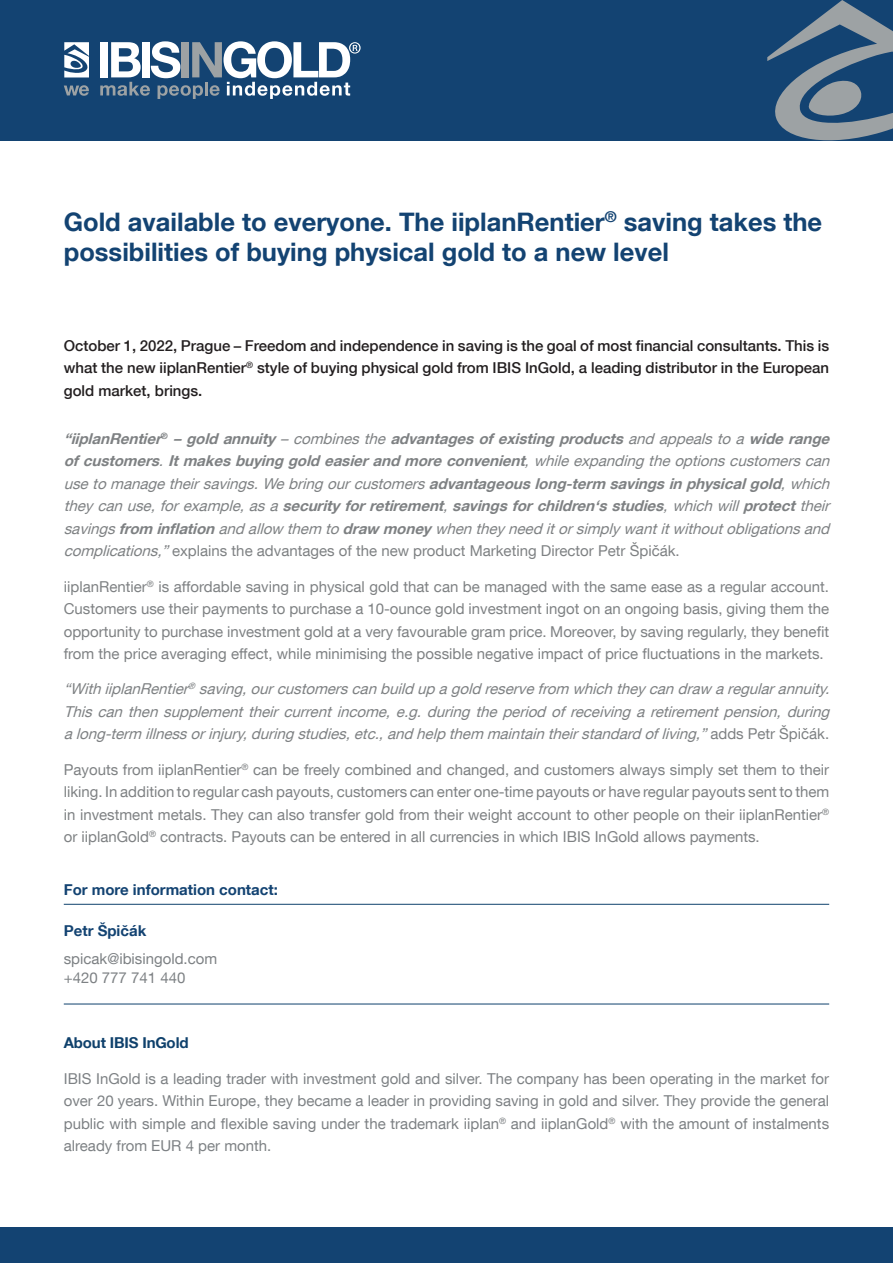
<style>
.page{position:relative;width:893px;height:1263px;background:#fff}
.page>*{position:absolute;margin:0;border:0;box-sizing:border-box;transform-origin:0 0}
.t1{font:700 25.5px/30.6px "Helvetica Neue LT Com";color:#134372}
.t2{font:italic 15px/22.5px "Helvetica Neue LT Com";color:#7e8183;text-align:justify}
.t3{font:15px/22.5px "Helvetica Neue LT Com";color:#7e8183;text-align:justify}
.t4{font:15px/22.5px "Helvetica Neue LT Com";color:#7d8184}
.t5{font:500 15px/22.5px "Helvetica Neue LT Com";color:#231f20;text-align:justify}
.t6{font:700 15px "Helvetica Neue LT Com";color:#134372}
.t7{font:700 15px "Helvetica Neue LT Com";letter-spacing:-.01em;color:#0f416c}
.s1{font-weight:700}
.s2{font-style:normal}
</style>
<div class="page">
<div style="left:0;top:0;width:893px;height:140px;background:#134372"></div>
<svg style="left:767px;top:0;width:126px;height:141px"></svg>
<div style="left:0;top:1227px;width:893px;height:36px;background:#134372"></div>
<svg style="left:64px;top:85px;width:25px;height:11px"></svg>
<svg style="left:64px;top:42px;width:25px;height:35px"></svg>
<svg style="left:100px;top:41px;width:261px;height:58px"></svg>
<hr style="left:64px;top:904px;width:765px;height:1px;background:#0f416c">
<hr style="left:64px;top:1004px;width:765px;height:1px;background:#0f416c">
<h1 class="t1" style="left:64px;top:206px;width:760px">Gold available to everyone. The iiplanRentier<sup>®</sup> saving takes the possibilities of buying physical gold to a new level</h1>
<p class="t5" style="left:64px;top:334px;width:767px">October 1, 2022, Prague – Freedom and independence in saving is the goal of most financial consultants. This is what the new iiplanRentier<sup>®</sup> style of buying physical gold from IBIS InGold, a leading distributor in the European gold market, brings.</p>
<p class="t2" style="left:64px;top:427px;width:772px"><span class="s1">“iiplanRentier</span><sup>®</sup> <span class="s1">–gold annuity</span> –combinesthe<span class="s1">advantagesofexisting products</span>and appealstoa<span class="s1">widerange ofcustomers</span>.<span class="s1">Itmakesbuying gold easierand moreconvenient</span>,whileexpandingtheoptionscustomerscan usetomanagetheirsavings.Webringourcustomers<span class="s1">advantageouslong-term savingsinphysicalgold</span>,which theycanuse,forexample,asa<span class="s1">security forretirement</span>,<span class="s1">savingsforchildren‘sstudies</span>,whichwill<span class="s1">protect</span>their savings<span class="s1">from inflation</span>and allow them to<span class="s1">draw money</span> whentheyneed itorsimplywantitwithoutobligationsand complications,”<span class="s2">explains the advantages of the new product Marketing Director Petr Špičák.</span></p>
<p class="t3" style="left:64px;top:575px;width:767px">iiplanRentier<sup>®</sup> is affordable saving in physical gold that can be managed with the same ease as a regular account.<br>Customers use their payments to purchase a 10-ounce gold investment ingot on an ongoing basis, giving them the opportunity to purchase investment gold at a very favourable gram price. Moreover, by saving regularly, they benefit from the price averaging effect, while minimising the possible negative impact of price fluctuations in the markets.</p>
<p class="t2" style="left:64px;top:677px;width:772px">“WithiiplanRentier<sup>®</sup> saving,ourcustomerscanbuild up agold reservefrom whichtheycandraw aregularannuity.<br>This can then supplement their current income, e.g. during the period of receiving a retirement pension, during along-term illnessorinjury,duringstudies,etc.,and help them maintaintheirstandard ofliving,”<span class="s2">a d d s P e t r Š p i č á k .</span></p>
<p class="t3" style="left:64px;top:758px;width:767px">Payouts from iiplanRentier<sup>®</sup> can be freely combined and changed, and customers always simply set them to their liking. In addition to regular cash payouts, customers can enter one-time payouts or have regular payouts sent to them in investment metals. They can also transfer gold from their weight account to other people on their iiplanRentier<sup>® </sup>or iiplanGold<sup>®</sup> contracts. Payouts can be entered in all currencies in which IBIS InGold allows payments.</p>
<p class="t6" style="left:64px;top:881px;width:216px">For more information contact:</p>
<p class="t6" style="left:64px;top:921px;width:84px">Petr Špičák</p>
<p class="t4" style="left:64px;top:948px;width:155px;line-height:19.5px">spicak@ibisingold.com +420 777 741 440</p>
<p class="t7" style="left:64px;top:1033px;width:126px">About IBIS InGold</p>
<p class="t4" style="left:64px;top:1067px;width:767px;text-align:justify">IBIS InGold is a leading trader with investment gold and silver. The company has been operating in the market for over 20 years. Within Europe, they became a leader in providing saving in gold and silver. They provide the general public with simple and flexible saving under the trademark iiplan<sup>®</sup> and iiplanGold<sup>®</sup> with the amount of instalments already from EUR 4 per month.</p>
</div>
